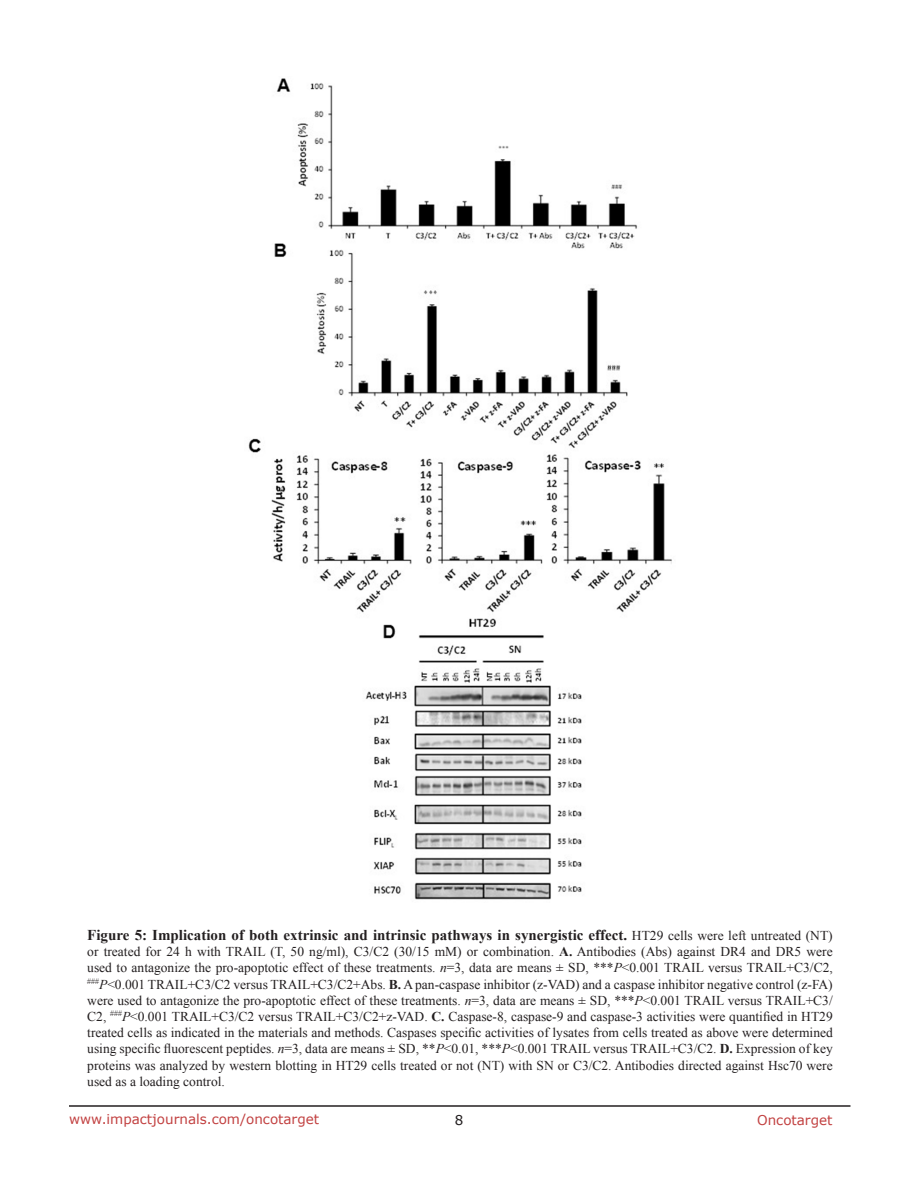
<style>
.page{position:relative;width:918px;height:1188px;background:#fff}
.page>*{position:absolute;margin:0;border:0;box-sizing:border-box;transform-origin:0 0}
.figuretext{font:700 15px "Times New Roman";color:#231f20}
.figuretext-2{font:13.5px/16.2px "Times New Roman";color:#231f20;text-align:justify}
.t1{font:13.5px "Verdana";color:#c24141}
.t2{font:13.5px "Verdana";color:#231f20}
.s1{font-weight:400;font-size:13.5px}
.s2{font-weight:700}
.s3{font-style:italic}
</style>
<div class="page">
<hr style="left:69px;top:1105px;width:781px;height:2px;background:#231f20">
<img style="left:248px;top:78px;width:424px;height:822px">
<p class="figuretext" style="left:87px;top:925px;width:747px">Figure 5: Implication of both extrinsic and intrinsic pathways in synergistic effect. <span class="s1">HT29 cells were left untreated (NT)</span></p>
<p class="figuretext-2" style="left:87px;top:943px;width:747px">or treated for 24 h with TRAIL (T, 50 ng/ml), C3/C2 (30/15 mM) or combination. <span class="s2">A.</span> Antibodies (Abs) against DR4 and DR5 were used to antagonize the pro-apoptotic effect of these treatments. <span class="s3">n</span>=3, data are means ± SD, ***<span class="s3">P</span>&lt;0.001 TRAIL versus TRAIL+C3/C2, <sup>###</sup><span class="s3">P</span>&lt;0.001 TRAIL+C3/C2 versus TRAIL+C3/C2+Abs. <span class="s2">B.</span> A pan-caspase inhibitor (z-VAD) and a caspase inhibitor negative control (z-FA) were used to antagonize the pro-apoptotic effect of these treatments. <span class="s3">n</span>=3, data are means ± SD, ***<span class="s3">P</span>&lt;0.001 TRAIL versus TRAIL+C3/ C2, <sup>###</sup><span class="s3">P</span>&lt;0.001 TRAIL+C3/C2 versus TRAIL+C3/C2+z-VAD. <span class="s2">C.</span> Caspase-8, caspase-9 and caspase-3 activities were quantified in HT29 treated cells as indicated in the materials and methods. Caspases specific activities of lysates from cells treated as above were determined using specific fluorescent peptides. <span class="s3">n</span>=3, data are means ± SD, **<span class="s3">P</span>&lt;0.01, ***<span class="s3">P</span>&lt;0.001 TRAIL versus TRAIL+C3/C2. <span class="s2">D.</span> Expression of key proteins was analyzed by western blotting in HT29 cells treated or not (NT) with SN or C3/C2. Antibodies directed against Hsc70 were used as a loading control.</p>
<p class="t1" style="left:69px;top:1110px;width:252px">www.impactjournals.com/oncotarget</p>
<p class="t2" style="left:455px;top:1111px;width:10px">8</p>
<p class="t1" style="left:757px;top:1111px;width:77px">Oncotarget</p>
</div>
